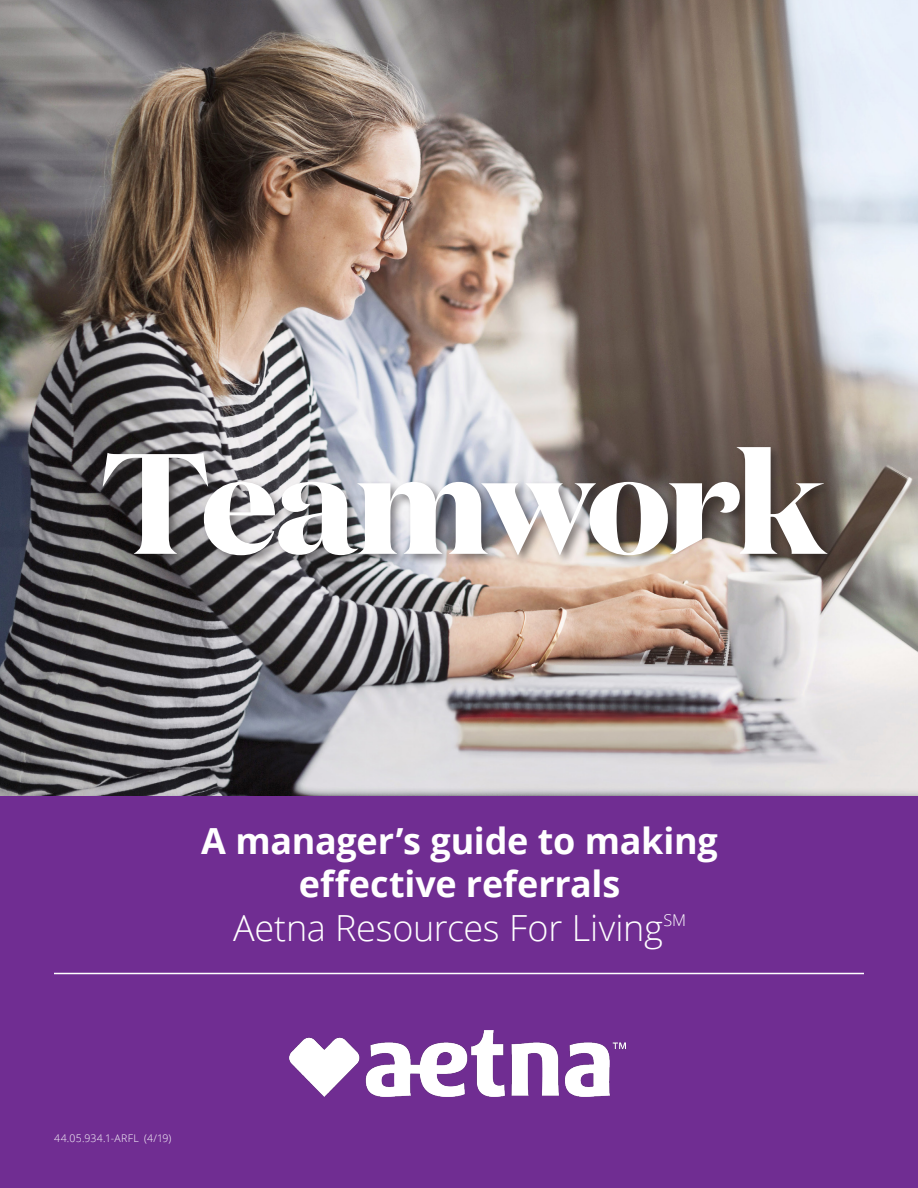
<style>
.page{position:relative;width:918px;height:1188px;background:#fff}
.page>*{position:absolute;margin:0;border:0;box-sizing:border-box;transform-origin:0 0}
.t1{font:700 142.5px "Domaine Display";letter-spacing:-.03em;color:#fff}
.t2{font:700 36px/43.2px "Open Sans";letter-spacing:-.005em;color:#fff;text-align:center}
.t3{font:300 36px "Open Sans";letter-spacing:-.005em;color:#fff}
.t4{font:300 10.5px "Open Sans";letter-spacing:.03em;color:#fff}
</style>
<div class="page">
<img style="left:0;top:0;width:918px;height:796px">
<div style="left:0;top:796px;width:918px;height:392px;background:#702d92"></div>
<div style="left:100px;top:444px;width:738px;height:124px;background:#231f20;opacity:.5"></div>
<hr style="left:54px;top:973px;width:810px;height:1px;background:#fff">
<img style="left:669px;top:538px;width:71px;height:54px">
<img style="left:290px;top:1031px;width:335px;height:65px">
<p class="t1" style="left:101px;top:399px;width:725px">Teamwork</p>
<h1 class="t2" style="left:201px;top:819px;width:518px">A manager’s guide to making effective referrals</h1>
<p class="t3" style="left:233px;top:903px;width:454px">Aetna Resources For Living<sup>SM</sup></p>
<p class="t4" style="left:54px;top:1131px;width:119px">44.05.934.1-ARFL (4/19)</p>
</div>
